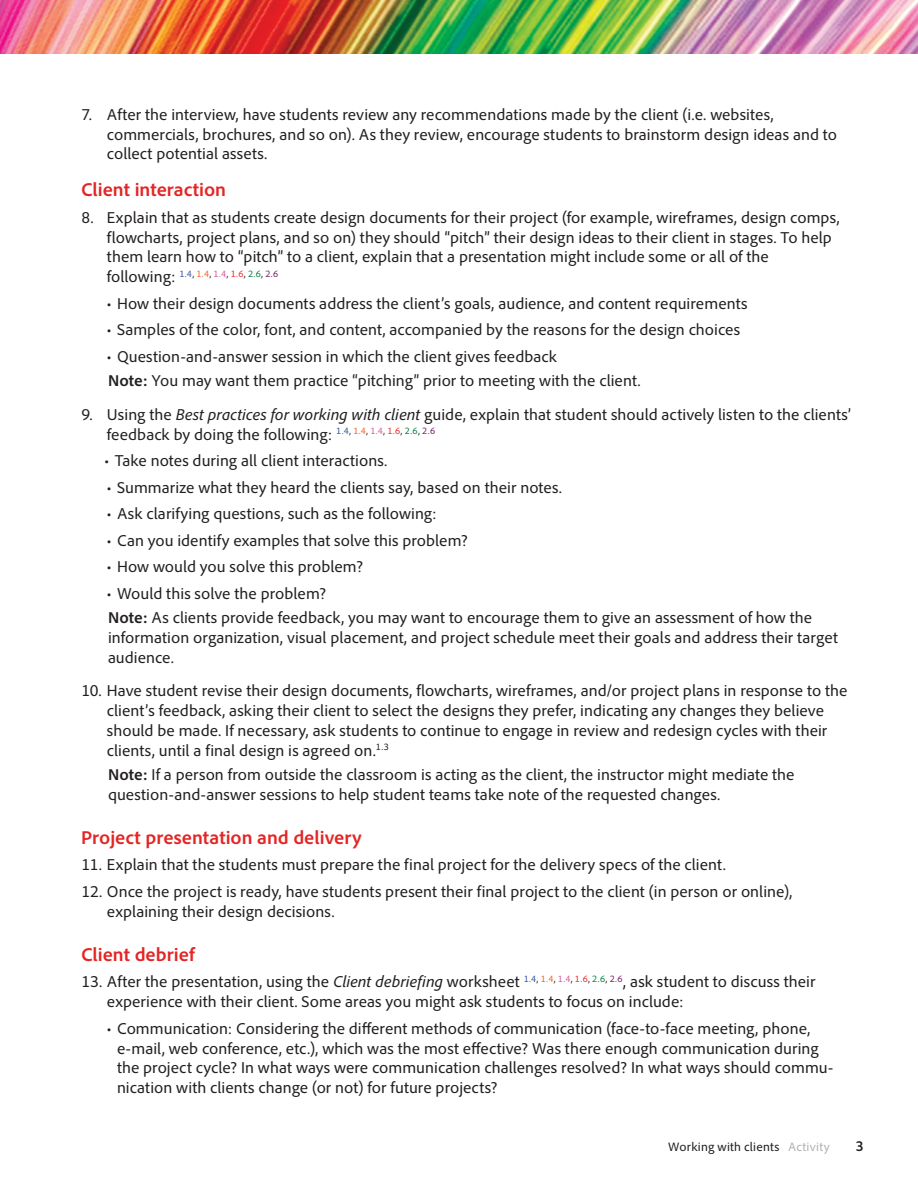
<style>
.page{position:relative;width:918px;height:1188px;background:#fff}
.page>*{position:absolute;margin:0;border:0;box-sizing:border-box;transform-origin:0 0}
.Text__Color_Headline{font:700 19.5px "Adobe Clean";color:#e32525}
.Text__Number_indente{font:16.5px/19.8px "Adobe Clean";letter-spacing:.005em;color:#231f20}
.Text_indented{font:16.5px/19.8px "Adobe Clean";letter-spacing:.005em;color:#231f20}
.t1{font:700 semi-condensed 15px "Adobe Clean";color:#231f20}
.t2{font:12.75px "Adobe Clean";letter-spacing:.015em;color:#231f20}
.s1{font-weight:700}
.s2{font-style:italic}
.s3{color:#b3b2b1}
</style>
<div class="page">
<img style="left:0;top:0;width:918px;height:54px">
<p class="Text__Number_indente" style="left:107px;top:104px;width:732px;text-indent:-26px">7. After the interview, have students review any recommendations made by the client (i.e. websites, commercials, brochures, and so on). As they review, encourage students to brainstorm design ideas and to collect potential assets.</p>
<p class="Text__Color_Headline" style="left:81px;top:178px;width:147px">Client interaction</p>
<p class="Text__Number_indente" style="left:107px;top:207px;width:734px;text-indent:-26px">8. Explain that as students create design documents for their project (for example, wireframes, design comps, flowcharts, project plans, and so on) they should “pitch” their design ideas to their client in stages. To help them learn how to “pitch” to a client, explain that a presentation might include some or all of the following: <sup>1.4</sup><sup>,</sup> <sup>1.4</sup><sup>,</sup> <sup>1.4</sup><sup>,</sup> <sup>1.6</sup><sup>,</sup> <sup>2.6</sup><sup>,</sup> <sup>2.6</sup></p>
<p class="Text__Number_indente" style="left:106px;top:293px;width:643px">• How their design documents address the client’s goals, audience, and content requirements</p>
<p class="Text__Number_indente" style="left:106px;top:320px;width:635px">• Samples of the color, font, and content, accompanied by the reasons for the design choices</p>
<p class="Text__Number_indente" style="left:106px;top:346px;width:452px">• Question-and-answer session in which the client gives feedback</p>
<p class="Text_indented" style="left:108px;top:370px;width:534px"><span class="s1">Note:</span> You may want them practice “pitching” prior to meeting with the client.</p>
<p class="Text__Number_indente" style="left:107px;top:404px;width:746px;text-indent:-26px">9. Using the <span class="s2">Best practices for working with client</span> guide, explain that student should actively listen to the clients’ feedback by doing the following: <sup>1.4</sup><sup>,</sup> <sup>1.4</sup><sup>,</sup> <sup>1.4</sup><sup>,</sup> <sup>1.6</sup><sup>,</sup> <sup>2.6</sup><sup>,</sup> <sup>2.6</sup></p>
<p class="Text__Number_indente" style="left:104px;top:451px;width:285px">• Take notes during all client interactions.</p>
<p class="Text__Number_indente" style="left:106px;top:477px;width:457px">• Summarize what they heard the clients say, based on their notes.</p>
<p class="Text__Number_indente" style="left:106px;top:504px;width:332px">• Ask clarifying questions, such as the following:</p>
<p class="Text__Number_indente" style="left:106px;top:530px;width:363px">• Can you identify examples that solve this problem?</p>
<p class="Text__Number_indente" style="left:106px;top:557px;width:258px">• How would you solve this problem?</p>
<p class="Text__Number_indente" style="left:106px;top:583px;width:221px">• Would this solve the problem?</p>
<p class="Text_indented" style="left:108px;top:607px;width:732px"><span class="s1">Note:</span> As clients provide feedback, you may want to encourage them to give an assessment of how the information organization, visual placement, and project schedule meet their goals and address their target audience.</p>
<p class="Text__Number_indente" style="left:107px;top:681px;width:742px;text-indent:-26px">10. Have student revise their design documents, flowcharts, wireframes, and/or project plans in response to the client’s feedback, asking their client to select the designs they prefer, indicating any changes they believe should be made. If necessary, ask students to continue to engage in review and redesign cycles with their clients, until a final design is agreed on.<sup>1.3</sup></p>
<p class="Text_indented" style="left:108px;top:764px;width:688px"><span class="s1">Note:</span> If a person from outside the classroom is acting as the client, the instructor might mediate the question-and-answer sessions to help student teams take note of the requested changes.</p>
<p class="Text__Color_Headline" style="left:81px;top:825px;width:282px">Project presentation and delivery</p>
<p class="Text__Number_indente" style="left:81px;top:855px;width:646px">11. Explain that the students must prepare the final project for the delivery specs of the client.</p>
<p class="Text__Number_indente" style="left:107px;top:881px;width:687px;text-indent:-26px">12. Once the project is ready, have students present their final project to the client (in person or online), explaining their design decisions.</p>
<p class="Text__Color_Headline" style="left:81px;top:942px;width:115px">Client debrief</p>
<p class="Text__Number_indente" style="left:107px;top:972px;width:710px;text-indent:-26px">13. After the presentation, using the <span class="s2">Client debriefing</span> worksheet <sup>1.4</sup><sup>,</sup> <sup>1.4</sup><sup>,</sup> <sup>1.4</sup><sup>,</sup> <sup>1.6</sup><sup>,</sup> <sup>2.6</sup><sup>,</sup> <sup>2.6</sup>, ask student to discuss their experience with their client. Some areas you might ask students to focus on include:</p>
<p class="Text__Number_indente" style="left:117px;top:1018px;width:718px;text-indent:-10px">• Communication: Considering the different methods of communication (face-to-face meeting, phone, e-mail, web conference, etc.), which was the most effective? Was there enough communication during the project cycle? In what ways were communication challenges resolved? In what ways should commu&shy;nication with clients change (or not) for future projects?</p>
<p class="t2" style="left:668px;top:1139px;width:163px">Working with clients <span class="s3">Activity</span></p>
<p class="t1" style="left:856px;top:1137px;width:9px">3</p>
</div>
